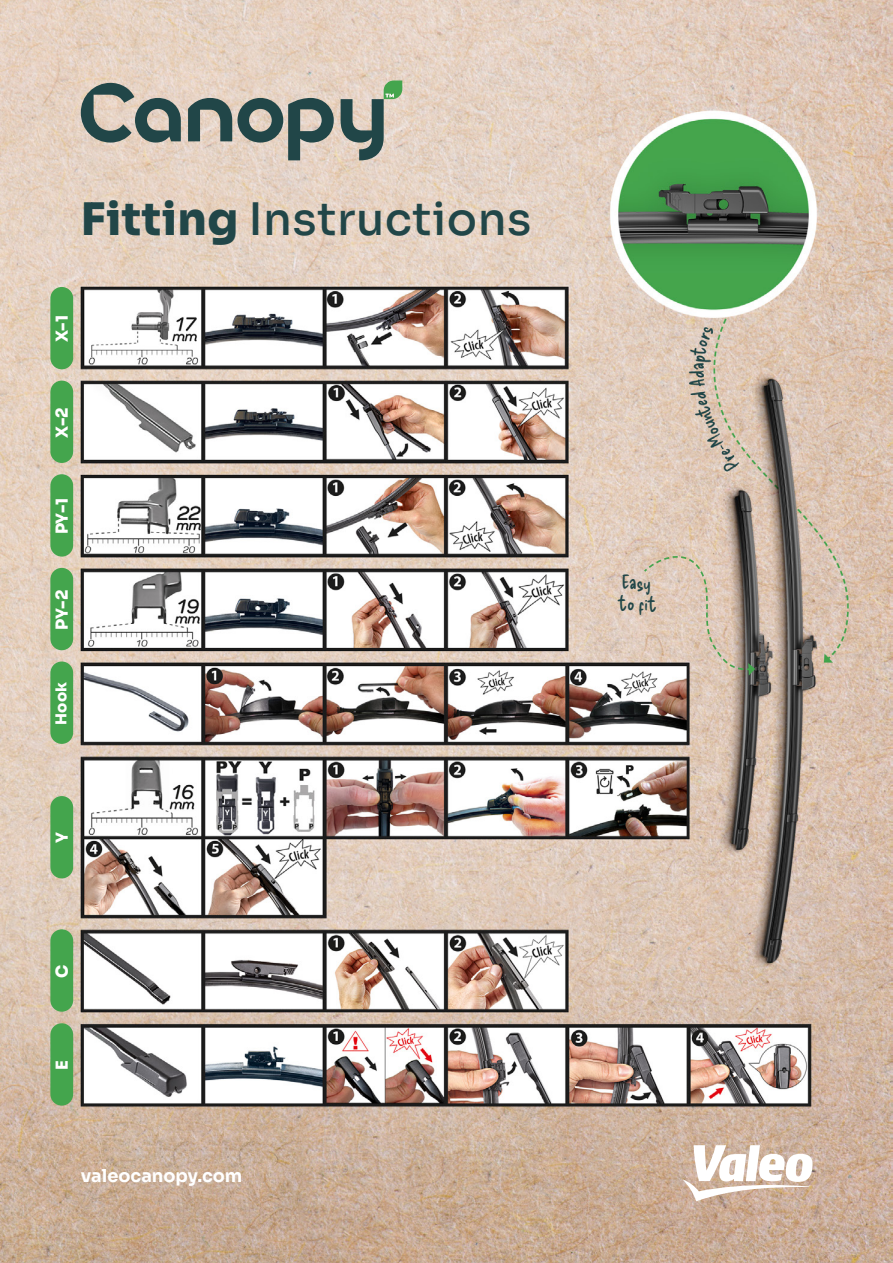
<style>
.page{position:relative;width:893px;height:1263px;background:#fff}
.page>*{position:absolute;margin:0;border:0;box-sizing:border-box;transform-origin:0 0}
.t1{font:500 44.85px "Sora";letter-spacing:.01em;color:#214648}
.t2{font:19.5px "Delicious Handrawn";color:#214648}
.t3{font:700 17.7px "Sora";color:#fff}
.t4{font:800 16.5px "Sora";color:#fff}
.t5{font:800 15px "Sora";color:#fff}
.s1{font-weight:800}
</style>
<div class="page">
<img style="left:0;top:0;width:893px;height:1263px">
<svg style="left:683px;top:1145px;width:129px;height:56px"></svg>
<svg style="left:642px;top:551px;width:113px;height:124px"></svg>
<div style="left:50px;top:287px;width:23px;height:82px;background:#44a54d;border-radius:11px"></div>
<div style="left:50px;top:381px;width:23px;height:82px;background:#44a54d;border-radius:11px"></div>
<div style="left:50px;top:474px;width:23px;height:83px;background:#44a54d;border-radius:11px"></div>
<div style="left:50px;top:568px;width:23px;height:82px;background:#44a54d;border-radius:11px"></div>
<div style="left:50px;top:796px;width:23px;height:82px;background:#44a54d;border-radius:11px"></div>
<div style="left:50px;top:929px;width:23px;height:83px;background:#44a54d;border-radius:11px"></div>
<div style="left:50px;top:1023px;width:23px;height:83px;background:#44a54d;border-radius:11px"></div>
<div style="left:50px;top:661px;width:23px;height:83px;background:#44a54d;border-radius:11px"></div>
<svg style="left:81px;top:83px;width:100px;height:60px"></svg>
<svg style="left:188px;top:98px;width:146px;height:62px"></svg>
<svg style="left:341px;top:80px;width:61px;height:80px"></svg>
<p class="t1" style="left:81px;top:182px;width:452px"><span class="s1">Fitting</span> Instructions</p>
<p class="t4" style="left:48px;top:342px;width:29px;rotate:-90deg">X-1</p>
<p class="t4" style="left:48px;top:438px;width:32px;rotate:-90deg">X-2</p>
<p class="t4" style="left:48px;top:534px;width:38px;rotate:-90deg">PY-1</p>
<p class="t4" style="left:48px;top:630px;width:42px;rotate:-90deg">PY-2</p>
<p class="t5" style="left:49px;top:724px;width:44px;rotate:-90deg">Hook</p>
<p class="t4" style="left:48px;top:843px;width:12px;rotate:-90deg">Y</p>
<p class="t4" style="left:48px;top:978px;width:15px;rotate:-90deg">C</p>
<p class="t4" style="left:48px;top:1070px;width:11px;rotate:-90deg">E</p>
<p class="t3" style="left:81px;top:1161px;width:163px">valeocanopy.com</p>
<p class="t2" style="left:623px;top:568px;width:31px;rotate:3deg">Easy</p>
<p class="t2" style="left:622px;top:589px;width:37px;rotate:3deg">to fi t</p>
</div>
